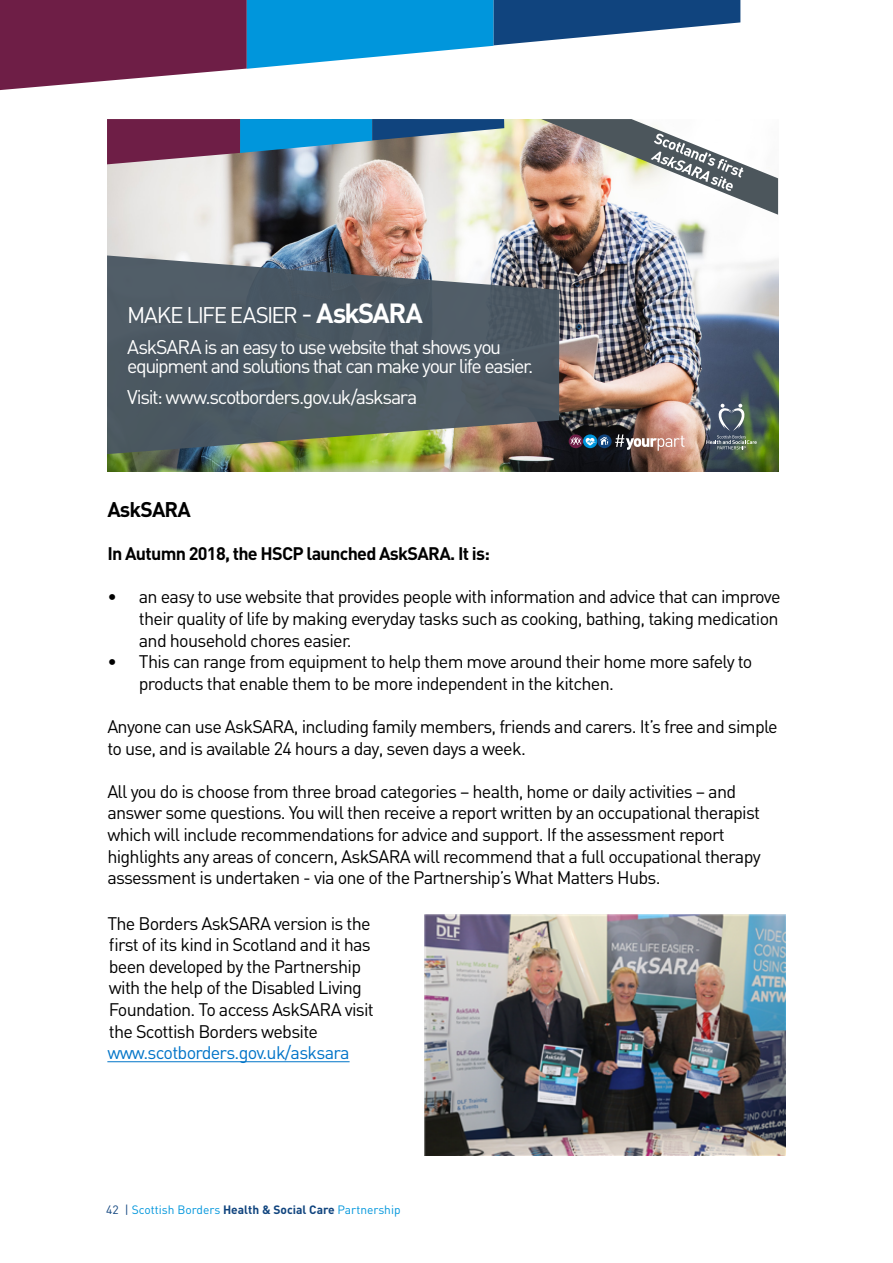
<style>
.page{position:relative;width:893px;height:1263px;background:#fff}
.page>*{position:absolute;margin:0;border:0;box-sizing:border-box;transform-origin:0 0}
.t1{font:22.35px "DIN";letter-spacing:-.065em;color:#fff}
.t2{font:700 21px "DIN";letter-spacing:-.04em;color:#000}
.t3{font:19.5px/19.5px "DIN";letter-spacing:-.075em;color:#fff}
.t4{font:18px/21.6px "DIN";letter-spacing:-.04em;color:#000}
.t5{font:700 18px "DIN";letter-spacing:-.04em;color:#000}
.t6{font:18px "DIN";letter-spacing:-.04em;color:#0074c8}
.t7{font:12px "DIN";color:#0096dc}
.s1{font-size:27.45px}
.s2{font-weight:700;font-size:27.45px}
.s3{color:#10447e}
.s4{font-weight:700;color:#10447e}
</style>
<div class="page">
<svg style="left:0;top:0;width:740px;height:90px"></svg>
<img style="left:424px;top:915px;width:361px;height:240px">
<img style="left:107px;top:119px;width:671px;height:352px">
<svg style="left:583px;top:434px;width:14px;height:14px"></svg>
<div style="left:569px;top:434px;width:14px;height:14px;background:#6e1e46;border-radius:50%"></div>
<svg style="left:597px;top:434px;width:15px;height:14px"></svg>
<svg style="left:615px;top:434px;width:69px;height:17px"></svg>
<svg style="left:570px;top:437px;width:39px;height:9px"></svg>
<svg style="left:706px;top:404px;width:51px;height:45px;background:#5d6d6f"></svg>
<svg style="left:107px;top:255px;width:452px;height:199px;background:#5a6467"></svg>
<svg style="left:107px;top:119px;width:397px;height:45px;background:#6c7894"></svg>
<img style="left:541px;top:119px;width:237px;height:96px">
<hr style="left:107px;top:1061px;width:243px;height:1px;background:#0074c8">
<p class="t1" style="left:127px;top:301px;width:297px">MAKE LIFE EASIER <span class="s1">-</span> <span class="s2">AskSARA</span></p>
<p class="t3" style="left:127px;top:337px;width:408px">AskSARA is an easy to use website that shows you equipment and solutions that can make your life easier.</p>
<p class="t3" style="left:127px;top:387px;width:292px">Visit: www.scotborders.gov.uk/asksara</p>
<p class="t2" style="left:107px;top:496px;width:85px">AskSARA</p>
<p class="t5" style="left:107px;top:542px;width:384px">In Autumn 2018, the HSCP launched AskSARA. It is:</p>
<p class="t4" style="left:139px;top:586px;width:643px;text-align:justify;text-indent:-32px">• an easy to use website that provides people with information and advice that can improve their quality of life by making everyday tasks such as cooking, bathing, taking medication and household chores easier.</p>
<p class="t4" style="left:139px;top:650px;width:615px;text-indent:-32px">• This can range from equipment to help them move around their home more safely to products that enable them to be more independent in the kitchen.</p>
<p class="t4" style="left:107px;top:715px;width:672px">Anyone can use AskSARA, including family members, friends and carers. It’s free and simple to use, and is available 24 hours a day, seven days a week.</p>
<p class="t4" style="left:107px;top:780px;width:655px">All you do is choose from three broad categories – health, home or daily activities – and answer some questions. You will then receive a report written by an occupational therapist which will include recommendations for advice and support. If the assessment report highlights any areas of concern, AskSARA will recommend that a full occupational therapy assessment is undertaken - via one of the Partnership’s What Matters Hubs.</p>
<p class="t4" style="left:107px;top:912px;width:268px">The Borders AskSARA version is the first of its kind in Scotland and it has been developed by the Partnership with the help of the Disabled Living Foundation. To access AskSARA visit the Scottish Borders website</p>
<p class="t6" style="left:107px;top:1041px;width:244px">www.scotborders.gov.uk/asksara</p>
<p class="t7" style="left:106px;top:1202px;width:296px"><span class="s3">42 |</span> Scottish Borders <span class="s4">Health &amp; Social Care</span> Partnership</p>
</div>
